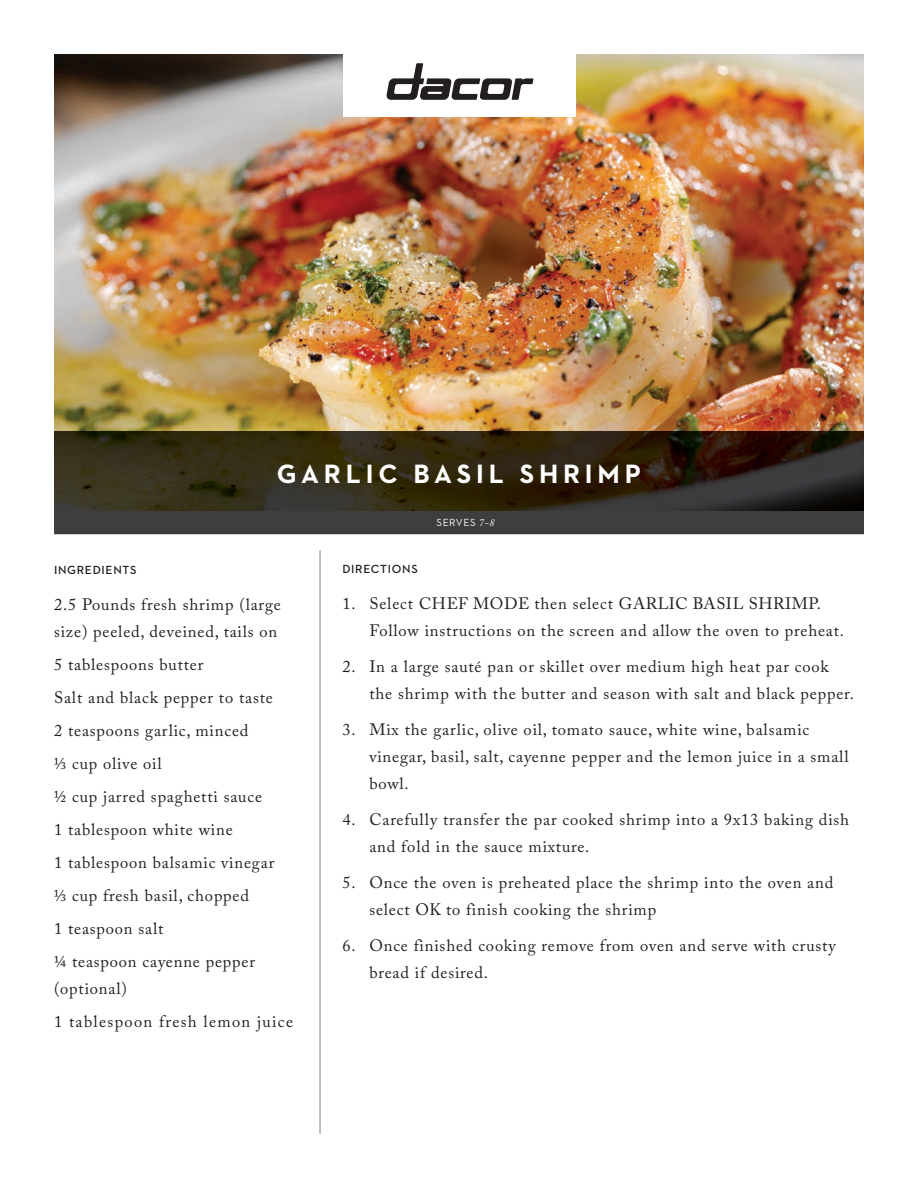
<style>
.page{position:relative;width:918px;height:1188px;background:#fff}
.page>*{position:absolute;margin:0;border:0;box-sizing:border-box;transform-origin:0 0}
.t1{font:700 27px "Neutraface 2 Text";letter-spacing:.18em;color:#fff}
.t2{font:16.5px/33px "Adobe Caslon Pro";letter-spacing:.05em;color:#231f20}
.t3{font:16.5px/33px "Adobe Caslon Pro";letter-spacing:.08em;color:#231f20}
.t4{font:600 12px "Neutraface 2 Text";letter-spacing:.06em;color:#231f20}
.t5{font:10.5px "Neutraface 2 Text";letter-spacing:.05em;color:#fff}
.s1{font-family:"Adobe Caslon Pro";font-style:italic}
</style>
<div class="page">
<hr style="left:320px;top:550px;width:1px;height:584px;background:#808285">
<img style="left:54px;top:54px;width:810px;height:378px">
<div style="left:54px;top:510px;width:810px;height:24px;background:#3e3e3f"></div>
<img style="left:54px;top:432px;width:810px;height:78px">
<div style="left:343px;top:54px;width:233px;height:63px;background:#fff"></div>
<svg style="left:386px;top:63px;width:147px;height:37px"></svg>
<h1 class="t1" style="left:277px;top:456px;width:366px">GARLIC BASIL SHRIMP</h1>
<p class="t5" style="left:437px;top:516px;width:59px">SERVES <span class="s1">7-8</span></p>
<p class="t4" style="left:54px;top:562px;width:84px">INGREDIENTS</p>
<p class="t2" style="left:54px;top:590px;width:228px;line-height:27px">2.5 Pounds fresh shrimp (large size) peeled, deveined, tails on</p>
<p class="t2" style="left:54px;top:647px;width:222px">5 tablespoons butter<br>Salt and black pepper to taste<br>2 teaspoons garlic, minced<br>⅓ cup olive oil<br>½ cup jarred spaghetti sauce<br>1 tablespoon white wine<br>1 tablespoon balsamic vinegar ⅓ cup fresh basil, chopped<br>1 teaspoon salt<br>¼ teaspoon cayenne pepper</p>
<p class="t3" style="left:54px;top:971px;width:241px">(optional)<br>1 tablespoon fresh lemon juice</p>
<p class="t4" style="left:342px;top:562px;width:77px">DIRECTIONS</p>
<p class="t2" style="left:369px;top:590px;width:476px;line-height:27px;text-indent:-27px">1. Select CHEF MODE then select GARLIC BASIL SHRIMP.<br>Follow instructions on the screen and allow the oven to preheat.</p>
<p class="t2" style="left:369px;top:653px;width:486px;line-height:27px;text-indent:-27px">2. In a large sauté pan or skillet over medium high heat par cook the shrimp with the butter and season with salt and black pepper.</p>
<p class="t2" style="left:369px;top:716px;width:481px;line-height:27px;text-indent:-27px">3. Mix the garlic, olive oil, tomato sauce, white wine, balsamic vinegar, basil, salt, cayenne pepper and the lemon juice in a small bowl.</p>
<p class="t2" style="left:369px;top:806px;width:481px;line-height:27px;text-indent:-27px">4. Carefully transfer the par cooked shrimp into a 9x13 baking dish and fold in the sauce mixture.</p>
<p class="t2" style="left:369px;top:869px;width:466px;line-height:27px;text-indent:-27px">5. Once the oven is preheated place the shrimp into the oven and select OK to finish cooking the shrimp</p>
<p class="t2" style="left:369px;top:932px;width:468px;line-height:27px;text-indent:-27px">6. Once finished cooking remove from oven and serve with crusty bread if desired.</p>
</div>
